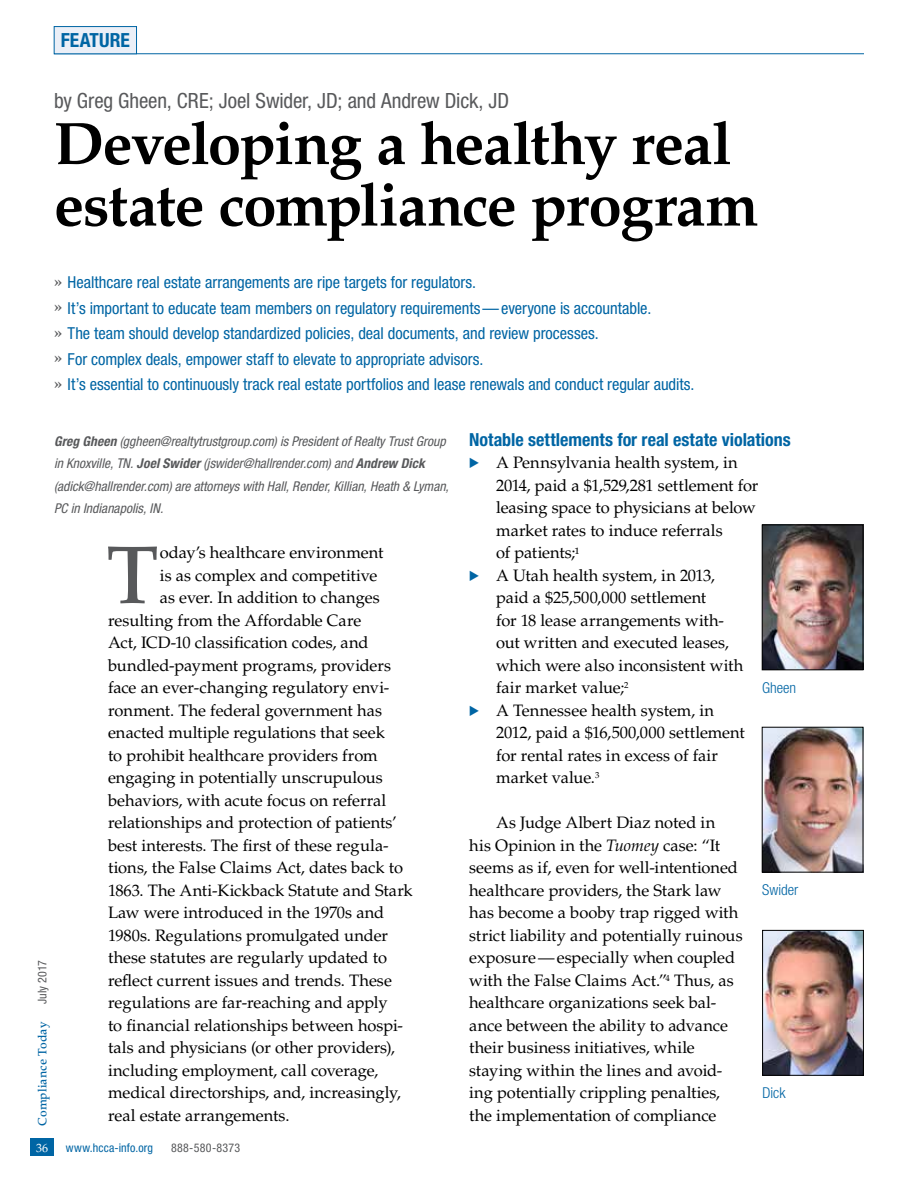
<style>
.page{position:relative;width:918px;height:1188px;background:#fff}
.page>*{position:absolute;margin:0;border:0;box-sizing:border-box;transform-origin:0 0}
.t1{font:500 81.3px "Palatino LT Std";color:#58595b}
.t2{font:700 60px/61.5px "Palatino LT Std";letter-spacing:-.025em;color:#000}
.t3{font:condensed 21px "Helvetica Neue LT Std";letter-spacing:-.005em;color:#58595b}
.t4{font:700 condensed 19.5px "Helvetica Neue LT Std";letter-spacing:.005em;color:#0065a4}
.t5{font:700 condensed 18px "Helvetica Neue LT Std";color:#0065a4}
.t6{font:16.5px/22.5px "Palatino LT Std";letter-spacing:-.005em;color:#000}
.t7{font:condensed 16.5px/25.5px "Helvetica Neue LT Std";color:#0065a4}
.t8{font:300 condensed 15px "Helvetica Neue LT Std";color:#0065a4}
.t9{font:italic condensed 13.5px/22.5px "Helvetica Neue LT Std";color:#58595b}
.t10{font:condensed 12px "Helvetica Neue LT Std";letter-spacing:.015em;color:#58595b}
.t11{font:condensed 12px "Helvetica Neue LT Std";letter-spacing:.01em;color:#0065a4}
.t12{font:500 12px "Palatino LT Std";letter-spacing:.005em;color:#0065a4}
.t13{font:12px "Palatino LT Std";color:#fff}
.s1{font-family:"Palatino LT Std";font-weight:500;font-stretch:normal;color:#58595b}
.s2{font-weight:700}
.s3{font-family:"Mar Vo Sym";color:#0065a4}
.s4{font-size:15px}
.s5{font-style:italic}
</style>
<div class="page">
<div style="left:30px;top:1139px;width:24px;height:17px;background:#0065a4"></div>
<hr style="left:54px;top:54px;width:810px;height:1px;background:#0065a4">
<div style="left:54px;top:27px;width:83px;height:27px;background:#ebeff7"></div>
<div style="left:54px;top:26px;width:83px;height:28px;border:1px solid #0065a4"></div>
<img style="left:764px;top:527px;width:97px;height:141px">
<div style="left:762px;top:525px;width:101px;height:145px;border:1px solid #000"></div>
<img style="left:764px;top:729px;width:97px;height:141px">
<img style="left:764px;top:932px;width:98px;height:142px">
<div style="left:762px;top:930px;width:102px;height:146px;border:1px solid #000"></div>
<p class="t4" style="left:61px;top:28px;width:71px">FEATURE</p>
<p class="t3" style="left:54px;top:88px;width:457px">by Greg Gheen, CRE; Joel Swider, JD; and Andrew Dick, JD</p>
<h2 class="t2" style="left:54px;top:114px;width:706px">Developing a healthy real estate compliance program</h2>
<p class="t7" style="left:54px;top:269px;width:642px"><span class="s1">»</span> Healthcare real estate arrangements are ripe targets for regulators.<br><span class="s1">»</span> It’s important to educate team members on regulatory requirements—everyone is accountable.<br><span class="s1">»</span> The team should develop standardized policies, deal documents, and review processes.<br><span class="s1">»</span> For complex deals, empower staff to elevate to appropriate advisors.<br><span class="s1">»</span> It’s essential to continuously track real estate portfolios and lease renewals and conduct regular audits.</p>
<p class="t9" style="left:54px;top:430px;width:396px"><span class="s2">Greg Gheen</span> (ggheen@realtytrustgroup.com) is President of Realty Trust Group in Knoxville, TN. <span class="s2">Joel Swider</span> (jswider@hallrender.com) and <span class="s2">Andrew Dick </span>(adick@hallrender.com) are attorneys with Hall, Render, Killian, Heath &amp; Lyman, PC in Indianapolis, IN.</p>
<p class="t10" style="left:35px;top:1004px;width:46px;rotate:-90deg">July 2017</p>
<p class="t12" style="left:35px;top:1126px;width:106px;rotate:-90deg">Compliance Today</p>
<h1 class="t1" style="left:107px;top:528px;width:53px">T</h1>
<p class="t6" style="left:160px;top:541px;width:225px">oday’s healthcare environment</p>
<p class="t6" style="left:160px;top:564px;width:219px">is as complex and competitive</p>
<p class="t6" style="left:160px;top:586px;width:221px">as ever. In addition to changes</p>
<p class="t6" style="left:108px;top:609px;width:255px">resulting from the Affordable Care</p>
<p class="t6" style="left:108px;top:631px;width:262px">Act, ICD-10 classification codes, and</p>
<p class="t6" style="left:108px;top:654px;width:284px">bundled-payment programs, providers</p>
<p class="t6" style="left:108px;top:676px;width:283px">face an ever-changing regulatory envi-</p>
<p class="t6" style="left:108px;top:699px;width:276px">ronment. The federal government has</p>
<p class="t6" style="left:108px;top:721px;width:278px">enacted multiple regulations that seek</p>
<p class="t6" style="left:108px;top:744px;width:271px">to prohibit healthcare providers from</p>
<p class="t6" style="left:108px;top:766px;width:276px">engaging in potentially unscrupulous</p>
<p class="t6" style="left:108px;top:789px;width:280px">behaviors, with acute focus on referral</p>
<p class="t6" style="left:108px;top:812px;width:290px">relationships and protection of patients’</p>
<p class="t6" style="left:108px;top:834px;width:282px">best interests. The first of these regula-</p>
<p class="t6" style="left:108px;top:857px;width:297px">tions, the False Claims Act, dates back to</p>
<p class="t6" style="left:108px;top:879px;width:306px">1863. The Anti-Kickback Statute and Stark</p>
<p class="t6" style="left:108px;top:902px;width:278px">Law were introduced in the 1970s and</p>
<p class="t6" style="left:108px;top:924px;width:281px">1980s. Regulations promulgated under</p>
<p class="t6" style="left:108px;top:947px;width:280px">these statutes are regularly updated to</p>
<p class="t6" style="left:108px;top:969px;width:285px">reflect current issues and trends. These</p>
<p class="t6" style="left:108px;top:992px;width:281px">regulations are far-reaching and apply</p>
<p class="t6" style="left:108px;top:1014px;width:297px">to financial relationships between hospi-</p>
<p class="t6" style="left:108px;top:1037px;width:288px">tals and physicians (or other providers),</p>
<p class="t6" style="left:108px;top:1059px;width:272px">including employment, call coverage,</p>
<p class="t6" style="left:108px;top:1082px;width:294px">medical directorships, and, increasingly,</p>
<p class="t6" style="left:108px;top:1104px;width:183px">real estate arrangements.</p>
<p class="t13" style="left:36px;top:1141px;width:14px">36</p>
<p class="t11" style="left:66px;top:1141px;width:89px">www.hcca-info.org</p>
<p class="t10" style="left:171px;top:1141px;width:71px">888-580-8373</p>
<p class="t5" style="left:469px;top:428px;width:323px">Notable settlements for real estate violations</p>
<p class="t6" style="left:469px;top:451px;width:270px"><span class="s3">·</span> A Pennsylvania health system, in</p>
<p class="t6" style="left:496px;top:474px;width:264px">2014, paid a $1,529,281 settlement for</p>
<p class="t6" style="left:496px;top:496px;width:261px">leasing space to physicians at below</p>
<p class="t6" style="left:496px;top:519px;width:228px">market rates to induce referrals</p>
<p class="t6" style="left:496px;top:541px;width:85px">of patients;<span class="s4">1</span></p>
<p class="t6" style="left:469px;top:564px;width:247px"><span class="s3">·</span> A Utah health system, in 2013,</p>
<p class="t6" style="left:496px;top:586px;width:212px">paid a $25,500,000 settlement</p>
<p class="t6" style="left:496px;top:609px;width:229px">for 18 lease arrangements with-</p>
<p class="t6" style="left:496px;top:631px;width:234px">out written and executed leases,</p>
<p class="t6" style="left:496px;top:654px;width:249px">which were also inconsistent with</p>
<p class="t6" style="left:496px;top:676px;width:134px">fair market value;<sup>2</sup></p>
<p class="t6" style="left:469px;top:699px;width:247px"><span class="s3">·</span> A Tennessee health system, in</p>
<p class="t6" style="left:496px;top:721px;width:250px">2012, paid a $16,500,000 settlement</p>
<p class="t6" style="left:496px;top:744px;width:223px">for rental rates in excess of fair</p>
<p class="t6" style="left:496px;top:766px;width:105px">market value.<sup>3</sup></p>
<p class="t6" style="left:469px;top:811px;width:275px;text-indent:27px">As Judge Albert Diaz noted in<br>his Opinion in the <span class="s5">Tuomey</span> case: “It seems as if, even for well-intentioned healthcare providers, the Stark law has become a booby trap rigged with strict liability and potentially ruinous exposure—especially when coupled with the False Claims Act.”<sup>4</sup> Thus, as healthcare organizations seek bal&shy;ance between the ability to advance their business initiatives, while staying within the lines and avoid&shy;ing potentially crippling penalties, the implementation of compliance</p>
<p class="t8" style="left:762px;top:679px;width:36px">Gheen</p>
<p class="t8" style="left:762px;top:881px;width:38px">Swider</p>
<p class="t8" style="left:762px;top:1084px;width:25px">Dick</p>
</div>
